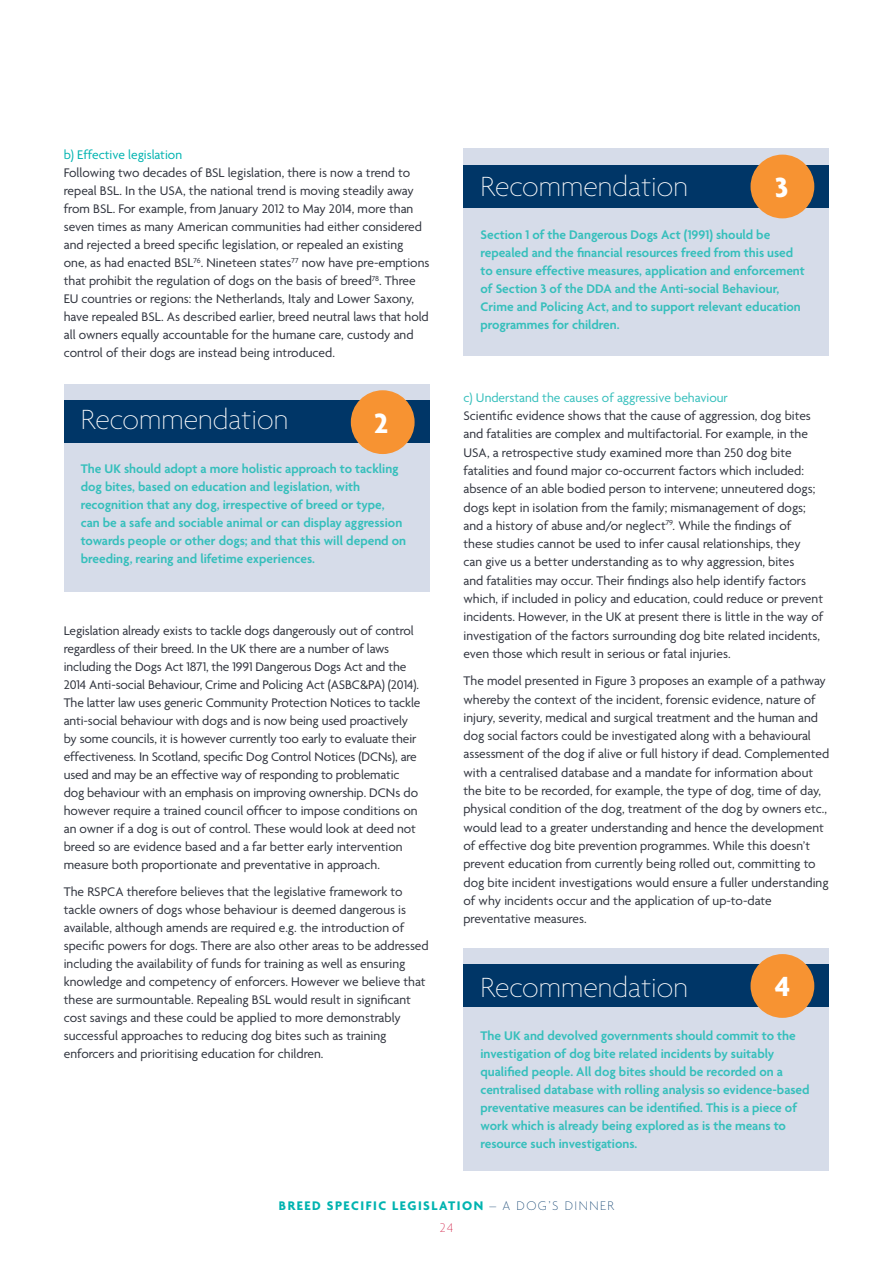
<style>
.page{position:relative;width:893px;height:1263px;background:#fff}
.page>*{position:absolute;margin:0;border:0;box-sizing:border-box;transform-origin:0 0}
.Headers{font:100 30px "Agenda";color:#fff}
.Headers-2{font:700 30px "Agenda";color:#fff}
.Body_copy{font:13.5px/18px "Agenda";color:#30343e}
.Bullets_intro{font:600 13.5px/18px "Agenda";color:#36bfbc}
.Bullets{font:13.5px "Agenda";color:#36bfbc}
.t1{font:700 13.5px/22.5px "Agenda";letter-spacing:.11em;color:#00b3b0;text-align:center}
.Bullets-2{font:13.5px "Agenda";color:#00b3b0}
.s1{font-weight:100;color:#003667}
.s2{font-weight:100;color:#ce153e}
</style>
<div class="page">
<div style="left:463px;top:948px;width:366px;height:222px;background:#d6dce9"></div>
<div style="left:463px;top:964px;width:366px;height:43px;background:#003667"></div>
<div style="left:750px;top:954px;width:64px;height:64px;background:#f79332;border-radius:50%"></div>
<div style="left:463px;top:149px;width:366px;height:207px;background:#d6dce9"></div>
<div style="left:463px;top:165px;width:366px;height:43px;background:#003667"></div>
<div style="left:750px;top:155px;width:64px;height:63px;background:#f79332;border-radius:50%"></div>
<div style="left:64px;top:384px;width:365px;height:208px;background:#d6dce9"></div>
<div style="left:64px;top:401px;width:365px;height:42px;background:#003667"></div>
<div style="left:351px;top:390px;width:64px;height:64px;background:#f79332;border-radius:50%"></div>
<p class="Bullets-2" style="left:64px;top:147px;width:120px">b) Effective legislation</p>
<p class="Body_copy" style="left:64px;top:164px;width:367px">Following two decades of BSL legislation, there is now a trend to repeal BSL. In the USA, the national trend is moving steadily away from BSL. For example, from January 2012 to May 2014, more than seven times as many American communities had either considered and rejected a breed specific legislation, or repealed an existing one, as had enacted BSL<sup>76</sup>. Nineteen states<sup>77</sup> now have pre-emptions that prohibit the regulation of dogs on the basis of breed<sup>78</sup>. Three EU countries or regions: the Netherlands, Italy and Lower Saxony, have repealed BSL. As described earlier, breed neutral laws that hold all owners equally accountable for the humane care, custody and control of their dogs are instead being introduced.</p>
<p class="Headers" style="left:81px;top:403px;width:209px">Recommendation</p>
<p class="Bullets_intro" style="left:81px;top:459px;width:327px">The UK should adopt a more holistic approach to tackling dog bites, based on education and legislation, with recognition that any dog, irrespective of breed or type, can be a safe and sociable animal or can display aggression towards people or other dogs; and that this will depend on breeding, rearing and lifetime experiences.</p>
<p class="Headers-2" style="left:374px;top:405px;width:16px">2</p>
<p class="Body_copy" style="left:64px;top:621px;width:358px">Legislation already exists to tackle dogs dangerously out of control regardless of their breed. In the UK there are a number of laws including the Dogs Act 1871, the 1991 Dangerous Dogs Act and the 2014 Anti-social Behaviour, Crime and Policing Act (ASBC&amp;PA) (2014).<br>The latter law uses generic Community Protection Notices to tackle anti-social behaviour with dogs and is now being used proactively by some councils, it is however currently too early to evaluate their effectiveness. In Scotland, specific Dog Control Notices (DCNs), are used and may be an effective way of responding to problematic dog behaviour with an emphasis on improving ownership. DCNs do however require a trained council officer to impose conditions on an owner if a dog is out of control. These would look at deed not breed so are evidence based and a far better early intervention measure both proportionate and preventative in approach.</p>
<p class="Body_copy" style="left:64px;top:882px;width:366px">The RSPCA therefore believes that the legislative framework to tackle owners of dogs whose behaviour is deemed dangerous is available, although amends are required e.g. the introduction of specific powers for dogs. There are also other areas to be addressed including the availability of funds for training as well as ensuring knowledge and competency of enforcers. However we believe that these are surmountable. Repealing BSL would result in significant cost savings and these could be applied to more demonstrably successful approaches to reducing dog bites such as training enforcers and prioritising education for children.</p>
<p class="Headers" style="left:480px;top:169px;width:209px">Recommendation</p>
<p class="Bullets_intro" style="left:480px;top:226px;width:314px">Section 1 of the Dangerous Dogs Act (1991) should be repealed and the financial resources freed from this used</p>
<p class="Bullets_intro" style="left:480px;top:262px;width:326px">to ensure effective measures, application and enforcement of Section 3 of the DDA and the Anti-social Behaviour, Crime and Policing Act, and to support relevant education programmes for children.</p>
<p class="Headers-2" style="left:775px;top:169px;width:15px">3</p>
<p class="Bullets" style="left:463px;top:389px;width:266px">c) Understand the causes of aggressive behaviour</p>
<p class="Body_copy" style="left:463px;top:406px;width:361px">Scientific evidence shows that the cause of aggression, dog bites and fatalities are complex and multifactorial. For example, in the USA, a retrospective study examined more than 250 dog bite fatalities and found major co-occurrent factors which included: absence of an able bodied person to intervene; unneutered dogs; dogs kept in isolation from the family; mismanagement of dogs; and a history of abuse and/or neglect<sup>79</sup>. While the findings of these studies cannot be used to infer causal relationships, they<br>can give us a better understanding as to why aggression, bites<br>and fatalities may occur. Their findings also help identify factors which, if included in policy and education, could reduce or prevent incidents. However, in the UK at present there is little in the way of investigation of the factors surrounding dog bite related incidents, even those which result in serious or fatal injuries.</p>
<p class="Body_copy" style="left:463px;top:671px;width:367px">The model presented in Figure 3 proposes an example of a pathway whereby the context of the incident, forensic evidence, nature of injury, severity, medical and surgical treatment and the human and dog social factors could be investigated along with a behavioural assessment of the dog if alive or full history if dead. Complemented with a centralised database and a mandate for information about the bite to be recorded, for example, the type of dog, time of day, physical condition of the dog, treatment of the dog by owners etc., would lead to a greater understanding and hence the development of effective dog bite prevention programmes. While this doesn’t prevent education from currently being rolled out, committing to dog bite incident investigations would ensure a fuller understanding of why incidents occur and the application of up-to-date preventative measures.</p>
<p class="Headers" style="left:480px;top:970px;width:209px">Recommendation</p>
<p class="Bullets_intro" style="left:480px;top:1026px;width:331px">The UK and devolved governments should commit to the investigation of dog bite related incidents by suitably qualified people. All dog bites should be recorded on a centralised database with rolling analysis so evidence-based preventative measures can be identified. This is a piece of work which is already being explored as is the means to resource such investigations.</p>
<p class="Headers-2" style="left:775px;top:968px;width:17px">4</p>
<p class="t1" style="left:279px;top:1194px;width:336px">BREED SPECIFIC LEGISLATION <span class="s1">– A DOG’S DINNER<br></span><span class="s2">24</span></p>
</div>
